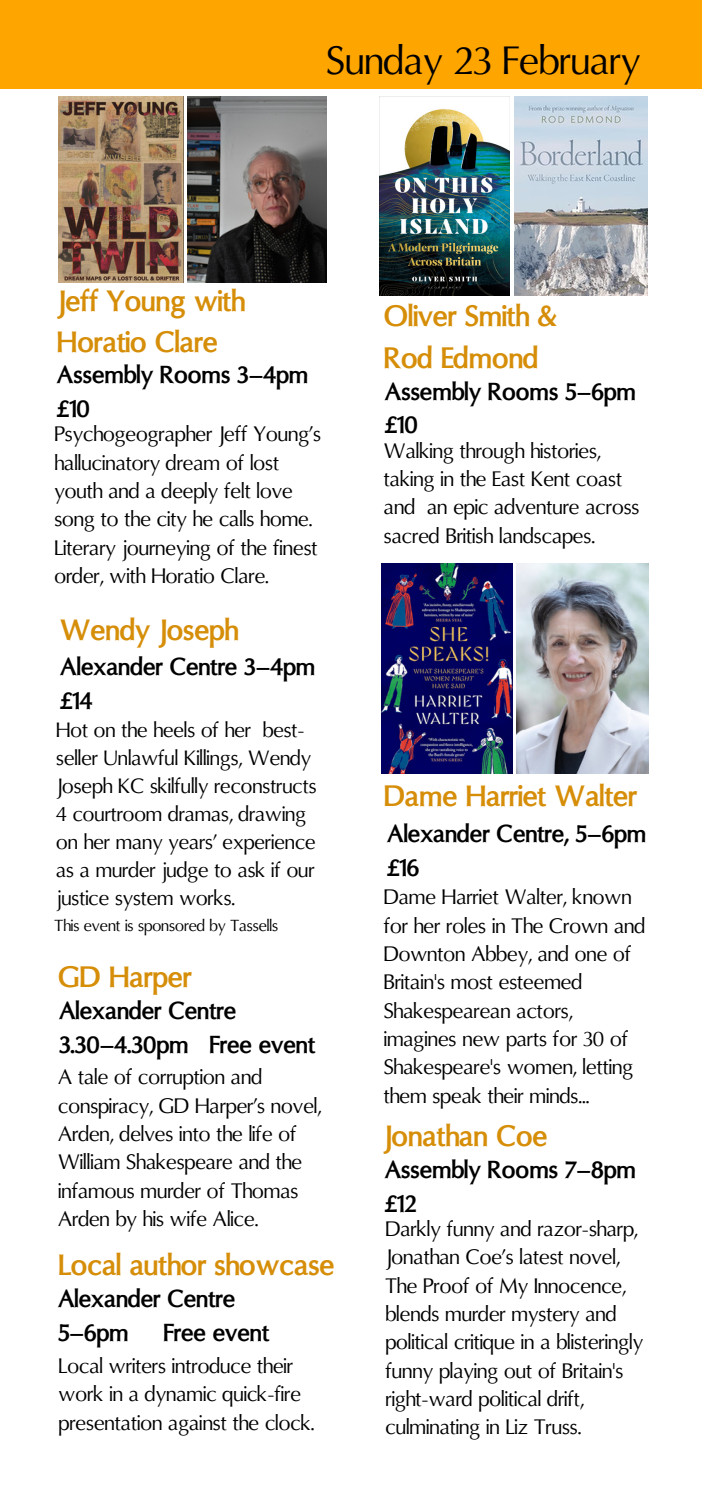
<style>
.page{position:relative;width:702px;height:1489px;background:#fff}
.page>*{position:absolute;margin:0;border:0;box-sizing:border-box;transform-origin:0 0}
.t1{font:40px "Oregon LDO";color:#000}
.t2{font:700 30px/41.2px "Oregon LDO";color:#d68e09}
.t3{font:700 25px/33.8px "Oregon LDO";color:#000}
.t4{font:21.25px/28.2px "Oregon LDO";color:#000}
.t5{font:21px/28px "Oregon LDO";color:#000}
.t6{font:16.25px "Oregon LDO";color:#000}
</style>
<div class="page">
<div style="left:0;top:0;width:701px;height:89px;background:#ffa500"></div>
<img style="left:58px;top:97px;width:126px;height:185px">
<img style="left:187px;top:97px;width:139px;height:185px">
<img style="left:381px;top:563px;width:131px;height:210px">
<img style="left:516px;top:563px;width:131px;height:210px">
<img style="left:514px;top:97px;width:133px;height:198px">
<img style="left:379px;top:97px;width:130px;height:198px">
<h3 class="t1" style="left:326px;top:44px;width:315px">Sunday 23 February</h3>
<h4 class="t2" style="left:57px;top:283px;width:189px">Jeff Young with<br>Horatio Clare</h4>
<h5 class="t3" style="left:57px;top:360px;width:253px">Assembly Rooms 3–4pm £10</h5>
<h3 class="t4" style="left:54px;top:422px;width:268px">Psychogeographer Jeff Young’s hallucinatory dream of lost youth and a deeply felt love song to the city he calls home.<br>Literary journeying of the finest order, with Horatio Clare.</h3>
<h3 class="t2" style="left:60px;top:612px;width:180px">Wendy Joseph</h3>
<h5 class="t3" style="left:60px;top:652px;width:256px">Alexander Centre 3–4pm £14</h5>
<h4 class="t5" style="left:56px;top:717px;width:261px">Hot on the heels of her best&shy;seller Unlawful Killings, Wendy<br>Joseph KC skilfully reconstructs<br>4 courtroom dramas, drawing on her many years’ experience as a murder judge to ask if our justice system works.</h4>
<p class="t6" style="left:55px;top:918px;width:225px">This event is sponsored by Tassells</p>
<h4 class="t2" style="left:58px;top:959px;width:135px">GD Harper</h4>
<p class="t3" style="left:59px;top:996px;width:257px">Alexander Centre<br>3.30–4.30pm Free event</p>
<h5 class="t4" style="left:58px;top:1065px;width:264px">A tale of corruption and conspiracy, GD Harper’s novel,<br>Arden, delves into the life of<br>William Shakespeare and the infamous murder of Thomas<br>Arden by his wife Alice.</h5>
<h5 class="t2" style="left:59px;top:1247px;width:277px">Local author showcase</h5>
<p class="t3" style="left:58px;top:1284px;width:178px">Alexander Centre<br>5–6pm</p>
<p class="t3" style="left:163px;top:1318px;width:107px">Free event</p>
<p class="t4" style="left:59px;top:1353px;width:257px">Local writers introduce their work in a dynamic quick-fire presentation against the clock.</p>
<h4 class="t2" style="left:384px;top:299px;width:174px">Oliver Smith &amp;<br>Rod Edmond</h4>
<h3 class="t3" style="left:385px;top:377px;width:252px">Assembly Rooms 5–6pm £10</h3>
<p class="t4" style="left:384px;top:438px;width:257px">Walking through histories, taking in the East Kent coast and an epic adventure across sacred British landscapes.</p>
<h1 class="t2" style="left:383px;top:778px;width:254px">Dame Harriet Walter</h1>
<p class="t3" style="left:387px;top:819px;width:260px">Alexander Centre, 5–6pm £16</p>
<p class="t4" style="left:383px;top:885px;width:263px">Dame Harriet Walter, known for her roles in The Crown and<br>Downton Abbey, and one of<br>Britain's most esteemed<br>Shakespearean actors, imagines new parts for 30 of<br>Shakespeare's women, letting them speak their minds...</p>
<h4 class="t2" style="left:383px;top:1118px;width:166px">Jonathan Coe</h4>
<h5 class="t3" style="left:384px;top:1155px;width:253px">Assembly Rooms 7–8pm £12</h5>
<h3 class="t4" style="left:385px;top:1216px;width:259px">Darkly funny and razor-sharp,<br>Jonathan Coe’s latest novel,<br>The Proof of My Innocence, blends murder mystery and political critique in a blisteringly funny playing out of Britain's right-ward political drift, culminating in Liz Truss.</h3>
</div>
